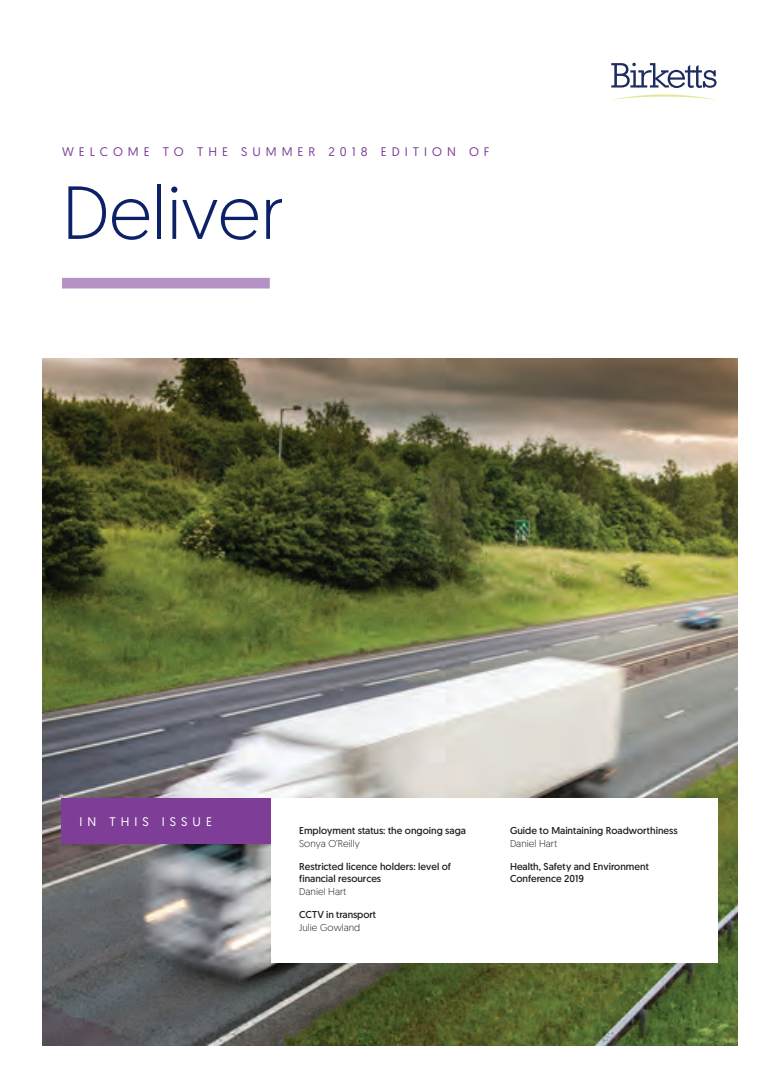
<style>
.page{position:relative;width:780px;height:1088px;background:#fff}
.page>*{position:absolute;margin:0;border:0;box-sizing:border-box;transform-origin:0 0}
.t1{font:300 75px "Geomanist";color:#0d2169}
.t2{font:12.5px "Geomanist";letter-spacing:.4em;color:#7e3e98}
.t3{font:12.5px "Geomanist";letter-spacing:.4em;color:#fff}
.t4{font:10px/12.5px "Geomanist";color:#231f20}
.t5{font:300 10px "Geomanist";color:#231f20}
</style>
<div class="page">
<img style="left:43px;top:358px;width:694px;height:688px">
<svg style="left:611px;top:63px;width:105px;height:25px"></svg>
<svg style="left:612px;top:94px;width:104px;height:6px"></svg>
<div style="left:271px;top:798px;width:446px;height:165px;background:#fff"></div>
<div style="left:62px;top:798px;width:209px;height:45px;background:#7e3e98"></div>
<div style="left:62px;top:278px;width:208px;height:10px;background:#b492c3"></div>
<p class="t2" style="left:62px;top:144px;width:429px">WELCOME TO THE SUMMER 2018 EDITION OF</p>
<h1 class="t1" style="left:62px;top:164px;width:224px">Deliver</h1>
<p class="t3" style="left:79px;top:813px;width:134px">IN THIS ISSUE</p>
<p class="t4" style="left:299px;top:824px;width:168px">Employment status: the ongoing saga</p>
<p class="t5" style="left:299px;top:837px;width:62px">Sonya O’Reilly</p>
<p class="t4" style="left:299px;top:860px;width:153px">Restricted licence holders: level of financial resources</p>
<p class="t5" style="left:299px;top:885px;width:49px">Daniel Hart</p>
<p class="t4" style="left:299px;top:908px;width:78px">CCTV in transport</p>
<p class="t5" style="left:299px;top:920px;width:63px">Julie Gowland</p>
<p class="t4" style="left:510px;top:824px;width:169px">Guide to Maintaining Roadworthiness</p>
<p class="t5" style="left:510px;top:837px;width:49px">Daniel Hart</p>
<p class="t4" style="left:510px;top:860px;width:140px">Health, Safety and Environment<br>Conference 2019</p>
</div>
